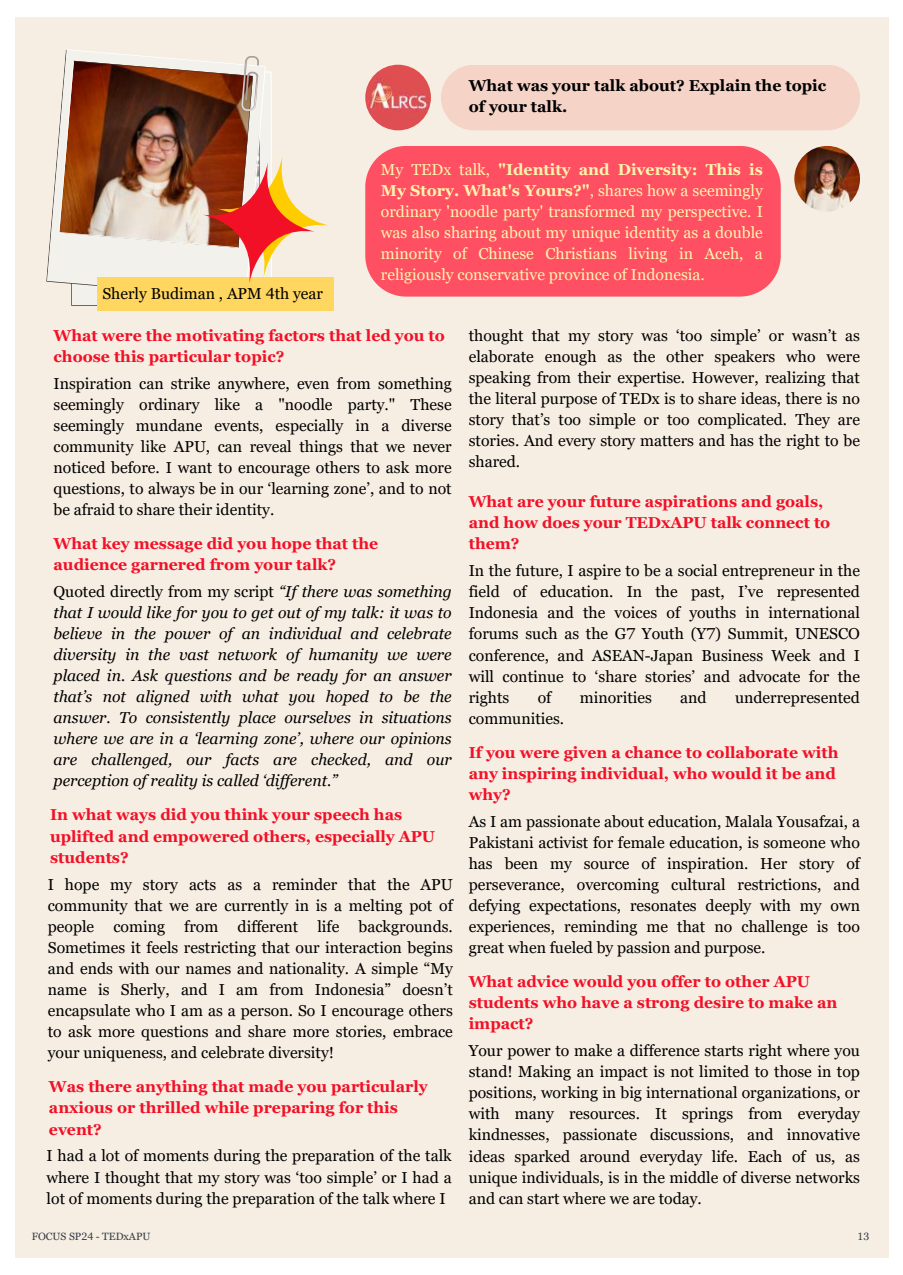
<style>
.page{position:relative;width:903px;height:1275px;background:#fff}
.page>*{position:absolute;margin:0;border:0;box-sizing:border-box;transform-origin:0 0}
.t1{font:15.75px/21.2px "Georgia Pro";color:#000;text-align:justify}
.t2{font:700 15.75px/21.2px "Georgia Pro";color:#f21027}
.t3{font:italic 15.75px/21.2px "Georgia Pro";color:#000;text-align:justify}
.t4{font:15.75px/21.2px "Georgia Pro";color:#fff5ac;text-align:justify}
.t5{font:700 15.75px/21.2px "Georgia Pro";color:#000}
.t6{font:10.5px "Georgia Pro";color:#333c46}
.s1{font-weight:700}
.s2{font-style:normal}
</style>
<div class="page">
<div style="left:15px;top:17px;width:873px;height:1241px;background:#f7eee3"></div>
<img style="left:365px;top:65px;width:66px;height:65px;border-radius:33px">
<img style="left:794px;top:146px;width:66px;height:66px;border-radius:33px">
<div style="left:441px;top:65px;width:419px;height:65px;background:#f5d3c7"></div>
<div style="left:365px;top:146px;width:416px;height:151px;background:#ff4f63"></div>
<svg style="left:46px;top:132px;width:13px;height:151px"></svg>
<img style="left:59px;top:49px;width:213px;height:257px">
<svg style="left:241px;top:56px;width:18px;height:55px"></svg>
<div style="left:97px;top:277px;width:237px;height:34px;background:#ffd65f"></div>
<svg style="left:202px;top:155px;width:127px;height:128px"></svg>
<p class="t5" style="left:469px;top:75px;width:359px">What was your talk about? Explain the topic of your talk.</p>
<p class="t1" style="left:102px;top:284px;width:222px">Sherly Budiman , APM 4th year</p>
<p class="t4" style="left:381px;top:160px;width:383px">My TEDx talk, <span class="s1">"Identity and Diversity: This is My Story. What's Yours?"</span>, shares how a seemingly ordinary 'noodle party' transformed my perspective. I was also sharing about my unique identity as a double minority of Chinese Christians living in Aceh, a religiously conservative province of Indonesia.</p>
<p class="t2" style="left:54px;top:326px;width:393px">What were the motivating factors that led you to choose this particular topic?</p>
<p class="t1" style="left:54px;top:373px;width:400px">Inspiration can strike anywhere, even from something seemingly ordinary like a "noodle party." These seemingly mundane events, especially in a diverse community like APU, can reveal things that we never noticed before. I want to encourage others to ask more questions, to always be in our ‘learning zone’, and to not be afraid to share their identity.</p>
<p class="t2" style="left:54px;top:534px;width:326px">What key message did you hope that the audience garnered from your talk?</p>
<p class="t3" style="left:54px;top:581px;width:400px"><span class="s2">Quoted directly from my script</span> “If there was something that I would like for you to get out of my talk: it was to believe in the power of an individual and celebrate diversity in the vast network of humanity we were placed in. Ask questions and be ready for an answer that’s not aligned with what you hoped to be the answer. To consistently place ourselves in situations where we are in a ‘learning zone’, where our opinions are challenged, our facts are checked, and our perception of reality is called ‘different.”</p>
<p class="t2" style="left:50px;top:805px;width:387px">In what ways did you think your speech has uplifted and empowered others, especially APU students?</p>
<p class="t1" style="left:48px;top:874px;width:407px">I hope my story acts as a reminder that the APU community that we are currently in is a melting pot of people coming from different life backgrounds.<br>Sometimes it feels restricting that our interaction begins and ends with our names and nationality. A simple “My name is Sherly, and I am from Indonesia” doesn’t encapsulate who I am as a person. So I encourage others to ask more questions and share more stories, embrace your uniqueness, and celebrate diversity!</p>
<p class="t2" style="left:49px;top:1077px;width:380px">Was there anything that made you particularly anxious or thrilled while preparing for this event?</p>
<p class="t1" style="left:47px;top:1146px;width:407px">I had a lot of moments during the preparation of the talk where I thought that my story was ‘too simple’ or I had a lot of moments during the preparation of the talk where I</p>
<p class="t1" style="left:469px;top:325px;width:393px">thought that my story was ‘too simple’ or wasn’t as elaborate enough as the other speakers who were speaking from their expertise. However, realizing that the literal purpose of TEDx is to share ideas, there is no story that’s too simple or too complicated. They are stories. And every story matters and has the right to be shared.</p>
<p class="t2" style="left:469px;top:492px;width:363px">What are your future aspirations and goals, and how does your TEDxAPU talk connect to them?</p>
<p class="t1" style="left:469px;top:561px;width:393px">In the future, I aspire to be a social entrepreneur in the field of education. In the past, I’ve represented Indonesia and the voices of youths in international forums such as the G7 Youth (Y7) Summit, UNESCO conference, and ASEAN-Japan Business Week and I will continue to ‘share stories’ and advocate for the rights</p>
<p class="t1" style="left:538px;top:687px;width:15px">of</p>
<p class="t1" style="left:580px;top:687px;width:74px">minorities</p>
<p class="t1" style="left:680px;top:687px;width:28px">and</p>
<p class="t1" style="left:735px;top:687px;width:126px">underrepresented</p>
<p class="t1" style="left:469px;top:708px;width:97px">communities.</p>
<p class="t2" style="left:469px;top:742px;width:371px">If you were given a chance to collaborate with any inspiring individual, who would it be and why?</p>
<p class="t1" style="left:469px;top:811px;width:393px">As I am passionate about education, Malala Yousafzai, a Pakistani activist for female education, is someone who has been my source of inspiration. Her story of perseverance, overcoming cultural restrictions, and defying expectations, resonates deeply with my own experiences, reminding me that no challenge is too great when fueled by passion and purpose.</p>
<p class="t2" style="left:469px;top:972px;width:370px">What advice would you offer to other APU students who have a strong desire to make an impact?</p>
<p class="t1" style="left:469px;top:1041px;width:393px">Your power to make a difference starts right where you stand! Making an impact is not limited to those in top positions, working in big international organizations, or with many resources. It springs from everyday kindnesses, passionate discussions, and innovative ideas sparked around everyday life. Each of us, as unique individuals, is in the middle of diverse networks and can start where we are today.</p>
<p class="t6" style="left:32px;top:1230px;width:120px">FOCUS SP24 - TEDxAPU</p>
<p class="t6" style="left:857px;top:1230px;width:13px">13</p>
</div>
